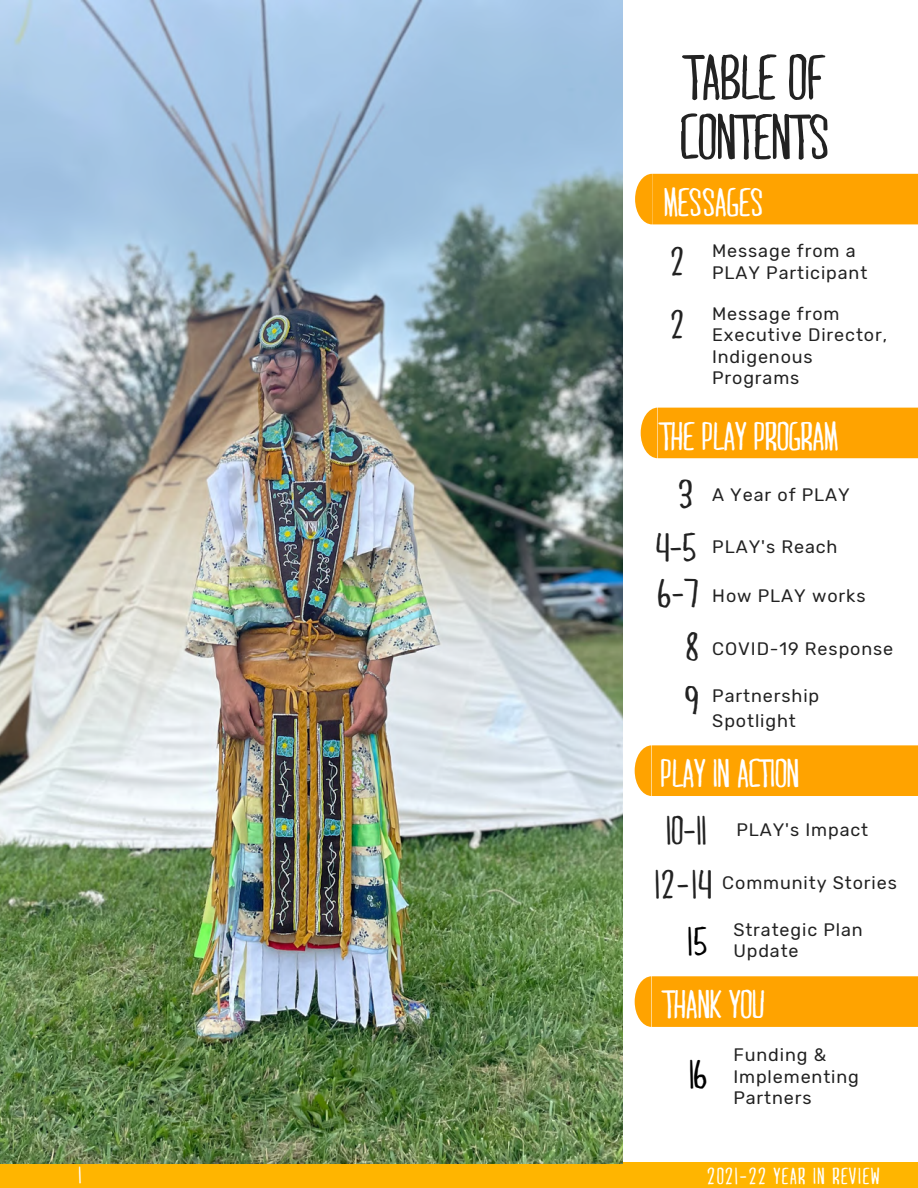
<style>
.page{position:relative;width:918px;height:1188px;background:#fff}
.page>*{position:absolute;margin:0;border:0;box-sizing:border-box;transform-origin:0 0}
.t1{font:60px/59.7px "MARI DAVID";color:#222}
.t2{font:37.5px "MARI DAVID";color:#fff}
.t3{font:37.35px "MARI DAVID";letter-spacing:.025em;color:#222}
.t4{font:37.35px "MARI DAVID";color:#000}
.t5{font:21.75px "MARI DAVID";letter-spacing:.08em;color:#fff}
.t6{font:18px/21.3px "Rubik";letter-spacing:.05em;color:#222}
</style>
<div class="page">
<div style="left:635px;top:174px;width:283px;height:50px;background:#ffa300"></div>
<div style="left:641px;top:408px;width:277px;height:50px;background:#ffa300"></div>
<div style="left:635px;top:745px;width:283px;height:51px;background:#ffa300"></div>
<div style="left:635px;top:976px;width:283px;height:51px;background:#ffa300"></div>
<div style="left:0;top:1163px;width:918px;height:25px;background:#ffb500"></div>
<img style="left:0;top:0;width:623px;height:1163px">
<p class="t5" style="left:78px;top:1163px;width:4px">1</p>
<h1 class="t1" style="left:681px;top:48px;width:151px">TABLE OF<br>CONTENTS</h1>
<h2 class="t2" style="left:664px;top:180px;width:101px">MESSAGES</h2>
<p class="t6" style="left:671px;top:240px;width:198px;text-indent:41px">Message from a<br><sup>2</sup> PLAY Participant</p>
<h3 class="t3" style="left:671px;top:302px;width:15px">2</h3>
<p class="t6" style="left:712px;top:303px;width:177px">Message from<br>Executive Director,<br>Indigenous<br>Programs</p>
<h2 class="t2" style="left:660px;top:414px;width:180px">THE PLAY PROGRAM</h2>
<p class="t6" style="left:712px;top:484px;width:139px">A Year of PLAY</p>
<h3 class="t3" style="left:678px;top:473px;width:16px">3</h3>
<h3 class="t3" style="left:656px;top:525px;width:42px">4-5</h3>
<h3 class="t3" style="left:658px;top:572px;width:42px">6-7</h3>
<h3 class="t3" style="left:687px;top:625px;width:13px">8</h3>
<h3 class="t3" style="left:685px;top:679px;width:15px">9</h3>
<p class="t6" style="left:712px;top:536px;width:127px">PLAY's Reach</p>
<p class="t6" style="left:712px;top:586px;width:155px">How PLAY works</p>
<p class="t6" style="left:712px;top:638px;width:183px">COVID-19 Response</p>
<p class="t6" style="left:712px;top:684px;width:108px;line-height:24.8px">Partnership<br>Spotlight</p>
<h2 class="t2" style="left:661px;top:752px;width:140px">PLAY IN ACTION</h2>
<p class="t6" style="left:736px;top:820px;width:133px">PLAY's Impact</p>
<h3 class="t3" style="left:666px;top:809px;width:42px">10-11</h3>
<h3 class="t3" style="left:655px;top:863px;width:59px">12-14</h3>
<h3 class="t4" style="left:687px;top:920px;width:22px">15</h3>
<p class="t6" style="left:722px;top:872px;width:176px">Community Stories</p>
<p class="t6" style="left:733px;top:919px;width:131px">Strategic Plan<br>Update</p>
<h2 class="t2" style="left:664px;top:983px;width:103px">THANK YOU</h2>
<p class="t6" style="left:733px;top:1044px;width:127px">Funding &amp;<br>Implementing<br>Partners</p>
<h3 class="t4" style="left:689px;top:1052px;width:20px">16</h3>
<p class="t5" style="left:707px;top:1163px;width:174px">2021-22 YEAR IN REVIEW</p>
</div>
